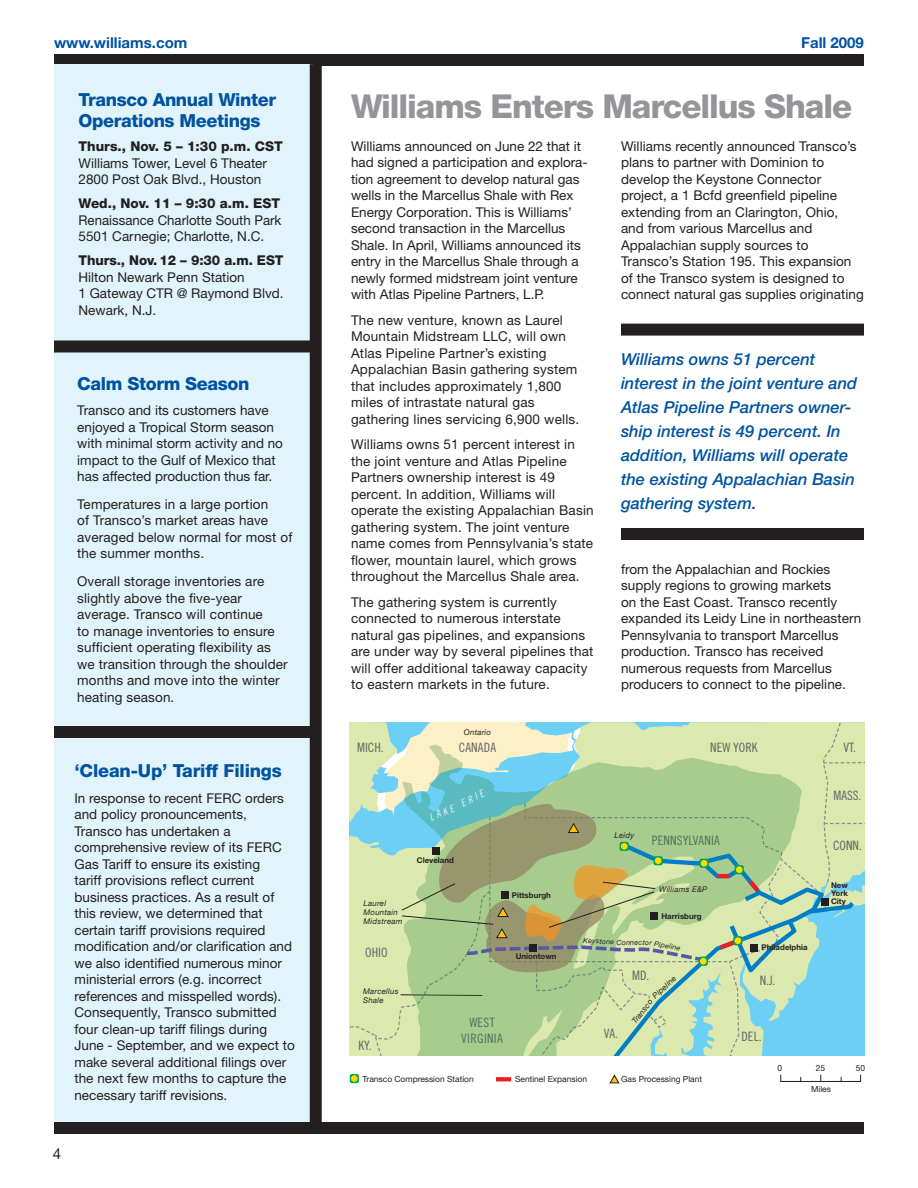
<style>
.page{position:relative;width:918px;height:1188px;background:#fff}
.page>*{position:absolute;margin:0;border:0;box-sizing:border-box;transform-origin:0 0}
.t1{font:800 33px "Helvetica Neue";letter-spacing:-.03em;color:#939598}
.t2{font:800 18px/21px "Helvetica Neue";letter-spacing:-.02em;color:#0153a0}
.t3{font:italic 500 16.5px/24px "Helvetica Neue";color:#0153a0}
.t4{font:700 15px "Helvetica Neue";color:#0153a0}
.t5{font:15px "Helvetica Neue";color:#231f20}
.t6{font:13.5px/16.5px "Helvetica Neue";letter-spacing:.005em;color:#231f20}
.t7{font:800 13.5px "Helvetica Neue";color:#231f20}
.t8{font:12.9px "Trade Gothic Cond Eighteen";color:#636366}
.t9{font:12.9px/15.5px "Trade Gothic Cond Eighteen";letter-spacing:.025em;color:#636366;text-align:center}
.t10{font:8.4px "Helvetica Neue";color:#231f20}
.t11{font:italic 7.95px/9.3px "Helvetica Neue";letter-spacing:.025em;color:#231f20}
.t12{font:700 7.95px/7.9px "Helvetica Neue";color:#231f20;text-align:justify}
.t13{font:italic 7.2px "Helvetica Neue";color:#231f20}
</style>
<div class="page">
<div style="left:54px;top:54px;width:810px;height:12px;background:#231f20"></div>
<div style="left:54px;top:65px;width:258px;height:1062px;background:#e1f4fc"></div>
<div style="left:54px;top:1122px;width:810px;height:12px;background:#231f20"></div>
<div style="left:310px;top:64px;width:12px;height:1060px;background:#231f20"></div>
<div style="left:621px;top:324px;width:243px;height:12px;background:#231f20"></div>
<div style="left:54px;top:340px;width:260px;height:12px;background:#231f20"></div>
<div style="left:54px;top:726px;width:260px;height:12px;background:#231f20"></div>
<div style="left:621px;top:528px;width:243px;height:12px;background:#231f20"></div>
<svg style="left:349px;top:722px;width:516px;height:362px;background:#b7d4ad"></svg>
<p class="t4" style="left:54px;top:33px;width:135px">www.williams.com</p>
<p class="t4" style="left:801px;top:33px;width:64px">Fall 2009</p>
<p class="t2" style="left:79px;top:89px;width:199px">Transco Annual Winter<br>Operations Meetings</p>
<p class="t7" style="left:79px;top:138px;width:206px">Thurs., Nov. 5 – 1:30 p.m. CST</p>
<p class="t6" style="left:79px;top:154px;width:190px">Williams Tower, Level 6 Theater</p>
<p class="t6" style="left:79px;top:171px;width:184px">2800 Post Oak Blvd., Houston</p>
<p class="t7" style="left:79px;top:195px;width:203px">Wed., Nov. 11 – 9:30 a.m. EST</p>
<p class="t6" style="left:79px;top:211px;width:204px">Renaissance Charlotte South Park</p>
<p class="t6" style="left:79px;top:228px;width:187px">5501 Carnegie; Charlotte, N.C.</p>
<p class="t7" style="left:79px;top:252px;width:206px">Thurs., Nov. 12 – 9:30 a.m. EST</p>
<p class="t6" style="left:79px;top:268px;width:168px">Hilton Newark Penn Station</p>
<p class="t6" style="left:79px;top:285px;width:206px">1 Gateway CTR @ Raymond Blvd.</p>
<p class="t6" style="left:79px;top:301px;width:79px">Newark, N.J.</p>
<p class="t2" style="left:77px;top:373px;width:174px">Calm Storm Season</p>
<p class="t6" style="left:77px;top:402px;width:207px">Transco and its customers have enjoyed a Tropical Storm season with minimal storm activity and no impact to the Gulf of Mexico that has affected production thus far.</p>
<p class="t6" style="left:77px;top:496px;width:217px">Temperatures in a large portion<br>of Transco’s market areas have averaged below normal for most of the summer months.</p>
<p class="t6" style="left:77px;top:573px;width:212px">Overall storage inventories are slightly above the five-year average. Transco will continue<br>to manage inventories to ensure sufficient operating flexibility as we transition through the shoulder months and move into the winter heating season.</p>
<p class="t2" style="left:74px;top:760px;width:209px">‘Clean-Up’ Tariff Filings</p>
<p class="t6" style="left:74px;top:789px;width:222px">In response to recent FERC orders and policy pronouncements, Transco has undertaken a comprehensive review of its FERC Gas Tariff to ensure its existing<br>tariff provisions reflect current business practices. As a result of this review, we determined that certain tariff provisions required modification and/or clarification and we also identified numerous minor ministerial errors (e.g. incorrect references and misspelled words).<br>Consequently, Transco submitted four clean-up tariff filings during June - September, and we expect to make several additional filings over the next few months to capture the necessary tariff revisions.</p>
<p class="t5" style="left:53px;top:1145px;width:10px">4</p>
<p class="t1" style="left:351px;top:87px;width:503px">Williams Enters Marcellus Shale</p>
<p class="t6" style="left:351px;top:138px;width:238px">Williams announced on June 22 that it had signed a participation and explora&shy;tion agreement to develop natural gas wells in the Marcellus Shale with Rex Energy Corporation. This is Williams’ second transaction in the Marcellus Shale. In April, Williams announced its entry in the Marcellus Shale through a newly formed midstream joint venture with Atlas Pipeline Partners, L.P.</p>
<p class="t6" style="left:351px;top:312px;width:230px">The new venture, known as Laurel Mountain Midstream LLC, will own Atlas Pipeline Partner’s existing Appalachian Basin gathering system that includes approximately 1,800 miles of intrastate natural gas gathering lines servicing 6,900 wells.</p>
<p class="t6" style="left:351px;top:436px;width:244px">Williams owns 51 percent interest in the joint venture and Atlas Pipeline Partners ownership interest is 49 percent. In addition, Williams will operate the existing Appalachian Basin gathering system. The joint venture name comes from Pennsylvania’s state flower, mountain laurel, which grows throughout the Marcellus Shale area.</p>
<p class="t6" style="left:351px;top:594px;width:244px">The gathering system is currently connected to numerous interstate natural gas pipelines, and expansions are under way by several pipelines that will offer additional takeaway capacity to eastern markets in the future.</p>
<p class="t8" style="left:357px;top:740px;width:28px">MICH.</p>
<p class="t11" style="left:464px;top:727px;width:29px">Ontario</p>
<p class="t8" style="left:459px;top:740px;width:39px">CANADA</p>
<p class="t11" style="left:364px;top:898px;width:40px">Laurel<br>Mountain<br>Midstream</p>
<p class="t12" style="left:417px;top:856px;width:39px">Cleveland</p>
<p class="t12" style="left:512px;top:891px;width:41px">Pittsburgh</p>
<p class="t6" style="left:621px;top:138px;width:244px">Williams recently announced Transco’s plans to partner with Dominion to develop the Keystone Connector project, a 1 Bcfd greenfield pipeline extending from an Clarington, Ohio, and from various Marcellus and Appalachian supply sources to Transco’s Station 195. This expansion of the Transco system is designed to connect natural gas supplies originating</p>
<p class="t3" style="left:621px;top:347px;width:238px">Williams owns 51 percent interest in the joint venture and<br>Atlas Pipeline Partners owner&shy;ship interest is 49 percent. In addition, Williams will operate the existing Appalachian Basin gathering system.</p>
<p class="t6" style="left:621px;top:561px;width:242px">from the Appalachian and Rockies supply regions to growing markets<br>on the East Coast. Transco recently expanded its Leidy Line in northeastern Pennsylvania to transport Marcellus production. Transco has received numerous requests from Marcellus producers to connect to the pipeline.</p>
<p class="t8" style="left:710px;top:740px;width:49px">NEW YORK</p>
<p class="t11" style="left:615px;top:831px;width:21px">Leidy</p>
<p class="t8" style="left:652px;top:833px;width:69px">PENNSYLVANIA</p>
<p class="t11" style="left:659px;top:885px;width:50px">Williams E&amp;P</p>
<p class="t12" style="left:661px;top:912px;width:42px">Harrisburg</p>
<p class="t8" style="left:843px;top:739px;width:14px">VT.</p>
<p class="t8" style="left:834px;top:788px;width:29px">MASS.</p>
<p class="t8" style="left:833px;top:838px;width:30px">CONN.</p>
<p class="t12" style="left:831px;top:881px;width:18px">New York City</p>
<p class="t8" style="left:365px;top:945px;width:24px">OHIO</p>
<p class="t11" style="left:363px;top:986px;width:37px">Marcellus<br>Shale</p>
<p class="t8" style="left:358px;top:1037px;width:15px">KY.</p>
<p class="t12" style="left:516px;top:952px;width:42px">Uniontown</p>
<p class="t9" style="left:461px;top:1015px;width:43px">WEST<br>VIRGINIA</p>
<p class="t13" style="left:584px;top:936px;width:33px;rotate:4deg">Keystone</p>
<p class="t13" style="left:650px;top:938px;width:17px;rotate:10deg">r Pip</p>
<p class="t13" style="left:666px;top:941px;width:17px;rotate:11deg">eline</p>
<p class="t11" style="left:650px;top:993px;width:31px;rotate:-43deg">Pipeline</p>
<p class="t11" style="left:630px;top:1020px;width:30px;rotate:-52deg">Transco</p>
<p class="t12" style="left:762px;top:943px;width:47px">Philadelphia</p>
<p class="t8" style="left:632px;top:968px;width:19px">MD.</p>
<p class="t8" style="left:760px;top:972px;width:17px">N.J.</p>
<p class="t8" style="left:604px;top:1025px;width:16px">VA.</p>
<p class="t8" style="left:742px;top:1029px;width:22px">DEL.</p>
<p class="t10" style="left:363px;top:1074px;width:113px">Transco Compression Station</p>
<p class="t10" style="left:515px;top:1074px;width:74px">Sentinel Expansion</p>
<p class="t10" style="left:621px;top:1074px;width:82px">Gas Processing Plant</p>
<p class="t10" style="left:777px;top:1063px;width:6px">0</p>
<p class="t10" style="left:816px;top:1063px;width:11px">25</p>
<p class="t10" style="left:856px;top:1063px;width:11px">50</p>
<p class="t10" style="left:811px;top:1084px;width:21px">Miles</p>
</div>
